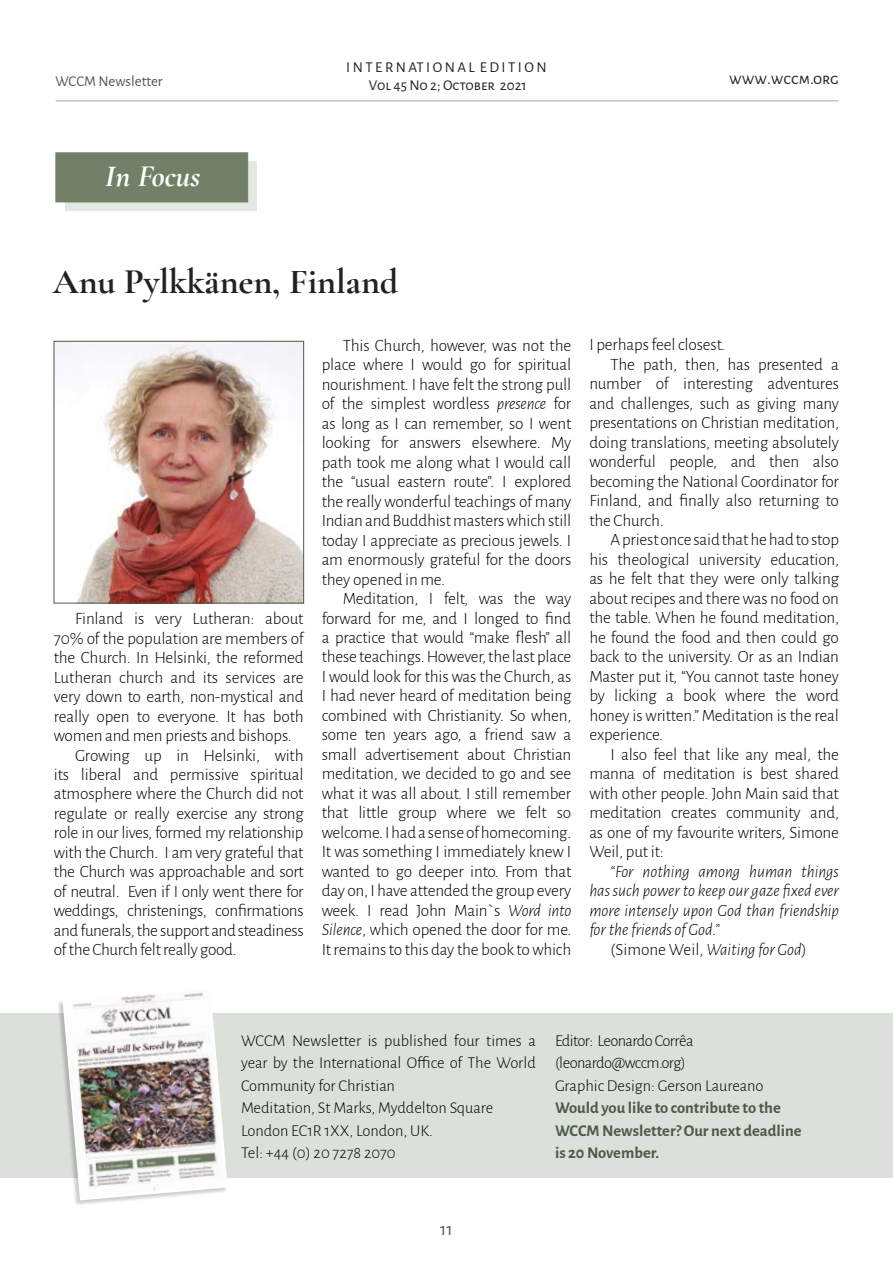
<style>
.page{position:relative;width:893px;height:1263px;background:#fff}
.page>*{position:absolute;margin:0;border:0;box-sizing:border-box;transform-origin:0 0}
.t1{font:700 36px "Cormorant Garamond";color:#222}
.t2{font:italic 700 31.5px "Cormorant Garamond";color:#fff}
.t3{font:18px "Alegreya Sans";color:#4e5948}
.t4{font:300 17.25px/19.5px "Alegreya Sans";letter-spacing:-.01em;color:#000;text-align:justify}
.t5{font:italic 300 17.25px "Alegreya Sans";color:#000}
.t6{font:300 16.5px/22.5px "Alegreya Sans";color:#000}
.t7{font:700 16.5px/22.5px "Alegreya Sans";color:#4e5948}
.t8{font:300 16.5px/22.5px "Alegreya Sans";letter-spacing:-.03em;color:#000}
.t9{font:16.5px "Alegreya Sans SC";color:#222}
.t10{font:15px/18px "Alegreya Sans SC";color:#222;text-align:center}
.t11{font:15px "Alegreya Sans";color:#4e5948}
.s1{font-style:italic}
</style>
<div class="page">
<hr style="left:56px;top:101px;width:783px;height:1px;background:#4e5948">
<div style="left:0;top:1013px;width:893px;height:164px;background:#dce0db"></div>
<div style="left:56px;top:987px;width:171px;height:219px;background:#000;opacity:.2"></div>
<svg style="left:62px;top:987px;width:166px;height:213px"></svg>
<img style="left:64px;top:989px;width:162px;height:208px">
<img style="left:56px;top:343px;width:246px;height:258px">
<div style="left:54px;top:341px;width:250px;height:262px;border:1px solid #4e5948"></div>
<div style="left:65px;top:161px;width:192px;height:50px;background:#e4e7e2"></div>
<div style="left:56px;top:153px;width:192px;height:49px;background:#728068"></div>
<p class="t10" style="left:346px;top:57px;width:202px">I N T E R N AT I O N A L E D I T I O N<br>Vol 45 No 2; October 2021</p>
<p class="t11" style="left:55px;top:71px;width:109px">WCCM Newsletter</p>
<p class="t9" style="left:729px;top:67px;width:111px">www.wccm.org</p>
<h2 class="t2" style="left:105px;top:157px;width:97px">In Focus</h2>
<h1 class="t1" style="left:53px;top:260px;width:347px">Anu Pylkkänen, Finland</h1>
<p class="t4" style="left:75px;top:608px;width:230px">Finland is very Lutheran: about</p>
<p class="t4" style="left:54px;top:627px;width:251px">70% of the population are members of</p>
<p class="t4" style="left:54px;top:647px;width:251px">the Church. In Helsinki, the reformed</p>
<p class="t4" style="left:54px;top:666px;width:251px">Lutheran church and its services are</p>
<p class="t4" style="left:54px;top:686px;width:251px">very down to earth, non-mystical and</p>
<p class="t4" style="left:54px;top:705px;width:251px">really open to everyone. It has both</p>
<p class="t4" style="left:54px;top:725px;width:239px">women and men priests and bishops.</p>
<p class="t4" style="left:75px;top:744px;width:230px">Growing up in Helsinki, with</p>
<p class="t4" style="left:54px;top:764px;width:251px">its liberal and permissive spiritual</p>
<p class="t4" style="left:54px;top:783px;width:251px">atmosphere where the Church did not</p>
<p class="t4" style="left:54px;top:803px;width:251px">regulate or really exercise any strong</p>
<p class="t4" style="left:54px;top:822px;width:251px">role in our lives, formed my relationship</p>
<p class="t4" style="left:54px;top:842px;width:251px">with the Church. I am very grateful that</p>
<p class="t4" style="left:54px;top:861px;width:251px">the Church was approachable and sort</p>
<p class="t4" style="left:54px;top:881px;width:251px">of neutral. Even if I only went there for</p>
<p class="t4" style="left:54px;top:900px;width:251px">weddings, christenings, confirmations</p>
<p class="t4" style="left:54px;top:920px;width:251px">and funerals, the support and steadiness</p>
<p class="t4" style="left:54px;top:939px;width:184px">of the Church felt really good.</p>
<p class="t4" style="left:322px;top:335px;width:251px;text-indent:21px">This Church, however, was not the place where I would go for spiritual nourishment. I have felt the strong pull of the simplest wordless <span class="s1">presence</span> for as long as I can remember, so I went looking for answers elsewhere. My path took me along what I would call the “usual eastern route”. I explored the really wonderful teachings of many Indian and Buddhist masters which still today I appreciate as precious jewels. I am enormously grateful for the doors they opened in me.</p>
<p class="t4" style="left:322px;top:588px;width:251px;text-indent:21px">Meditation, I felt, was the way forward for me, and I longed to find a practice that would “make flesh” all these teachings. However, the last place I would look for this was the Church, as I had never heard of meditation being combined with Christianity. So when, some ten years ago, a friend saw a small advertisement about Christian meditation, we decided to go and see what it was all about. I still remember that little group where we felt so welcome. I had a sense of homecoming.<br>It was something I immediately knew I wanted to go deeper into. From that day on, I have attended the group every week. I read John Main`s <span class="s1">Word into Silence</span>, which opened the door for me.<br>It remains to this day the book to which</p>
<p class="t4" style="left:589px;top:334px;width:137px">I perhaps feel closest.</p>
<p class="t4" style="left:611px;top:354px;width:230px">The path, then, has presented a</p>
<p class="t4" style="left:589px;top:373px;width:251px">number of interesting adventures</p>
<p class="t4" style="left:589px;top:393px;width:251px">and challenges, such as giving many</p>
<p class="t4" style="left:589px;top:412px;width:251px">presentations on Christian meditation,</p>
<p class="t4" style="left:589px;top:432px;width:251px">doing translations, meeting absolutely</p>
<p class="t4" style="left:589px;top:451px;width:251px">wonderful people, and then also</p>
<p class="t4" style="left:589px;top:471px;width:251px">becoming the National Coordinator for</p>
<p class="t4" style="left:589px;top:490px;width:251px">Finland, and finally also returning to</p>
<p class="t4" style="left:589px;top:510px;width:76px">the Church.</p>
<p class="t4" style="left:611px;top:529px;width:230px">A priest once said that he had to stop</p>
<p class="t4" style="left:589px;top:549px;width:251px">his theological university education,</p>
<p class="t4" style="left:589px;top:568px;width:251px">as he felt that they were only talking</p>
<p class="t4" style="left:589px;top:588px;width:251px">about recipes and there was no food on</p>
<p class="t4" style="left:589px;top:607px;width:251px">the table. When he found meditation,</p>
<p class="t4" style="left:589px;top:627px;width:251px">he found the food and then could go</p>
<p class="t4" style="left:589px;top:646px;width:251px">back to the university. Or as an Indian</p>
<p class="t4" style="left:589px;top:666px;width:251px">Master put it, “You cannot taste honey</p>
<p class="t4" style="left:589px;top:685px;width:251px">by licking a book where the word</p>
<p class="t4" style="left:589px;top:705px;width:251px">honey is written.” Meditation is the real</p>
<p class="t4" style="left:589px;top:724px;width:75px">experience.</p>
<p class="t4" style="left:611px;top:744px;width:230px">I also feel that like any meal, the</p>
<p class="t4" style="left:589px;top:763px;width:251px">manna of meditation is best shared</p>
<p class="t4" style="left:589px;top:783px;width:251px">with other people. John Main said that</p>
<p class="t4" style="left:589px;top:802px;width:251px">meditation creates community and,</p>
<p class="t4" style="left:589px;top:822px;width:251px">as one of my favourite writers, Simone</p>
<p class="t4" style="left:589px;top:841px;width:76px">Weil, put it:</p>
<p class="t5" style="left:611px;top:860px;width:230px">“For nothing among human things</p>
<p class="t5" style="left:589px;top:879px;width:251px">has such power to keep our gaze fixed ever</p>
<p class="t5" style="left:589px;top:899px;width:251px">more intensely upon God than friendship</p>
<p class="t5" style="left:589px;top:918px;width:132px">for the friends of God.”</p>
<p class="t4" style="left:611px;top:938px;width:198px">(Simone Weil, <span class="s1">Waiting for God</span>)</p>
<p class="t6" style="left:241px;top:1029px;width:296px">WCCM Newsletter is published four times a year by the International Office of The World Community for Christian<br>Meditation, St Marks, Myddelton Square London EC1R 1XX, London, UK.<br>Tel: +44 (0) 20 7278 2070</p>
<p class="t8" style="left:555px;top:1028px;width:210px">Editor: Leonardo Corrêa (leonardo@wccm.org)<br>Graphic Design: Gerson Laureano</p>
<p class="t7" style="left:555px;top:1095px;width:248px">Would you like to contribute to the<br>WCCM Newsletter? Our next deadline is 20 November.</p>
<p class="t3" style="left:440px;top:1216px;width:14px">11</p>
</div>
